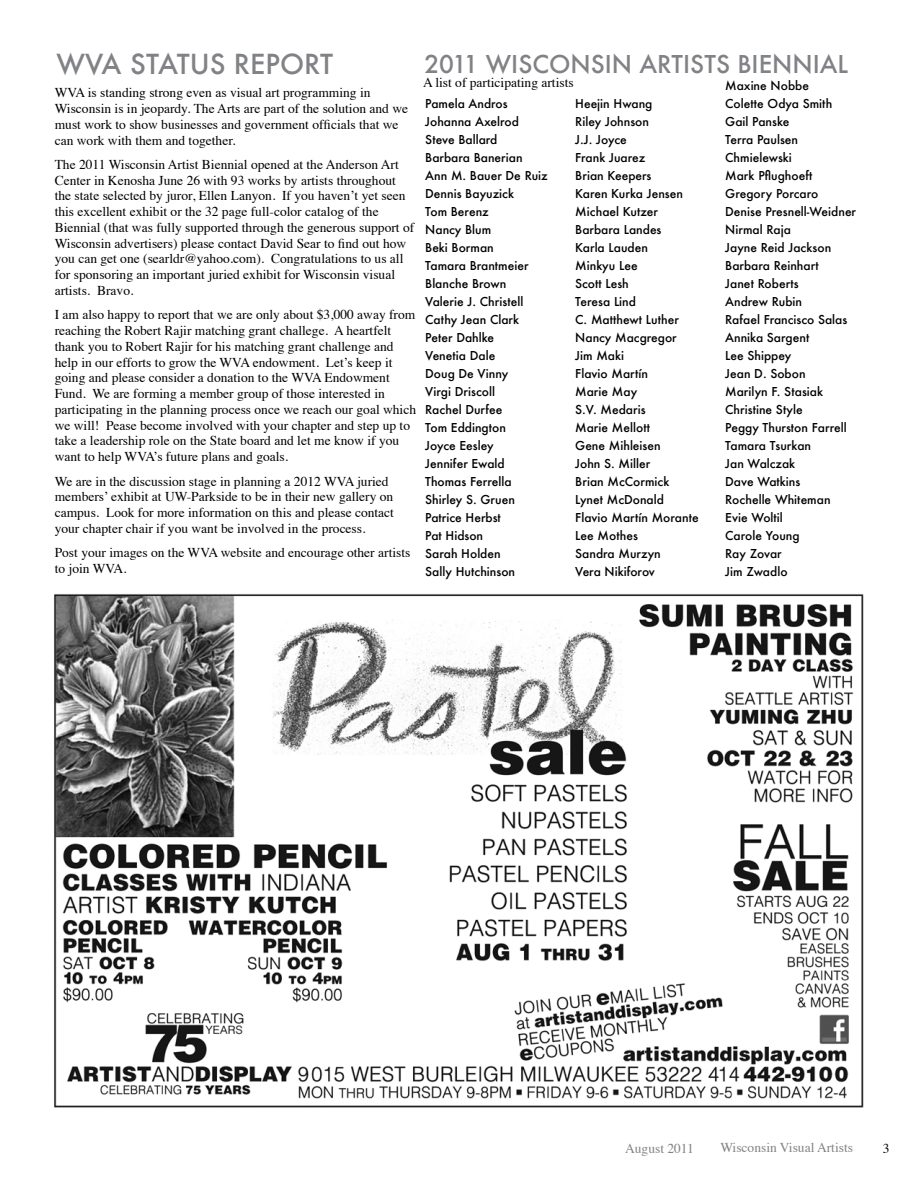
<style>
.page{position:relative;width:918px;height:1188px;background:#fff}
.page>*{position:absolute;margin:0;border:0;box-sizing:border-box;transform-origin:0 0}
.t1{font:500 27px "Futura";color:#808285}
.t2{font:500 24px "Futura";color:#808285}
.t3{font:13.5px/15.8px "Times";color:#000}
.t4{font:13.5px "Times";color:#808285}
.t5{font:500 12px/18px "Futura";color:#000}
</style>
<div class="page">
<img style="left:54px;top:594px;width:810px;height:514px">
<h1 class="t1" style="left:56px;top:46px;width:278px">WVA Status report</h1>
<h2 class="t2" style="left:424px;top:47px;width:421px">2011 Wisconsin Artists Biennial</h2>
<p class="t3" style="left:423px;top:73px;width:152px">A list of participating artists</p>
<p class="t5" style="left:725px;top:76px;width:132px">Maxine Nobbe<br>Colette Odya Smith<br>Gail Panske<br>Terra Paulsen<br>Chmielewski<br>Mark Pflughoeft<br>Gregory Porcaro<br>Denise Presnell-Weidner<br>Nirmal Raja<br>Jayne Reid Jackson<br>Barbara Reinhart<br>Janet Roberts<br>Andrew Rubin<br>Rafael Francisco Salas<br>Annika Sargent<br>Lee Shippey<br>Jean D. Sobon<br>Marilyn F. Stasiak<br>Christine Style<br>Peggy Thurston Farrell<br>Tamara Tsurkan<br>Jan Walczak<br>Dave Watkins<br>Rochelle Whiteman<br>Evie Woltil<br>Carole Young<br>Ray Zovar<br>Jim Zwadlo</p>
<p class="t3" style="left:55px;top:84px;width:355px">WVA is standing strong even as visual art programming in Wisconsin is in jeopardy. The Arts are part of the solution and we must work to show businesses and government officials that we can work with them and together.</p>
<p class="t3" style="left:55px;top:155px;width:361px">The 2011 Wisconsin Artist Biennial opened at the Anderson Art Center in Kenosha June 26 with 93 works by artists throughout the state selected by juror, Ellen Lanyon. If you haven’t yet seen this excellent exhibit or the 32 page full-color catalog of the Biennial (that was fully supported through the generous support of Wisconsin advertisers) please contact David Sear to find out how you can get one (searldr@yahoo.com). Congratulations to us all for sponsoring an important juried exhibit for Wisconsin visual artists. Bravo.</p>
<p class="t3" style="left:55px;top:306px;width:363px">I am also happy to report that we are only about $3,000 away from reaching the Robert Rajir matching grant challege. A heartfelt thank you to Robert Rajir for his matching grant challenge and help in our efforts to grow the WVA endowment. Let’s keep it going and please consider a donation to the WVA Endowment Fund. We are forming a member group of those interested in participating in the planning process once we reach our goal which we will! Pease become involved with your chapter and step up to take a leadership role on the State board and let me know if you want to help WVA’s future plans and goals.</p>
<p class="t3" style="left:55px;top:472px;width:341px">We are in the discussion stage in planning a 2012 WVA juried members’ exhibit at UW-Parkside to be in their new gallery on campus. Look for more information on this and please contact your chapter chair if you want be involved in the process.</p>
<p class="t3" style="left:55px;top:544px;width:357px">Post your images on the WVA website and encourage other artists to join WVA.</p>
<p class="t5" style="left:425px;top:94px;width:124px">Pamela Andros<br>Johanna Axelrod<br>Steve Ballard<br>Barbara Banerian<br>Ann M. Bauer De Ruiz<br>Dennis Bayuzick<br>Tom Berenz<br>Nancy Blum<br>Beki Borman<br>Tamara Brantmeier<br>Blanche Brown<br>Valerie J. Christell<br>Cathy Jean Clark<br>Peter Dahlke<br>Venetia Dale<br>Doug De Vinny<br>Virgi Driscoll<br>Rachel Durfee<br>Tom Eddington<br>Joyce Eesley<br>Jennifer Ewald<br>Thomas Ferrella<br>Shirley S. Gruen<br>Patrice Herbst<br>Pat Hidson<br>Sarah Holden<br>Sally Hutchinson</p>
<p class="t5" style="left:575px;top:94px;width:125px">Heejin Hwang<br>Riley Johnson<br>J.J. Joyce<br>Frank Juarez<br>Brian Keepers<br>Karen Kurka Jensen<br>Michael Kutzer<br>Barbara Landes<br>Karla Lauden<br>Minkyu Lee<br>Scott Lesh<br>Teresa Lind<br>C. Matthewt Luther<br>N ancy Macgregor<br>Jim Maki<br>Flavio Martín<br>Marie May<br>S.V. Medaris<br>Marie Mellott<br>Gene Mihleisen<br>John S. Miller<br>Brian McCormick<br>Lynet McDonald<br>Flavio Martín Morante<br>Lee Mothes<br>Sandra Murzyn<br>Vera N ikiforov</p>
<p class="t4" style="left:625px;top:1135px;width:70px">August 2011</p>
<p class="t4" style="left:720px;top:1135px;width:134px">Wisconsin Visual Artists</p>
<p class="t3" style="left:883px;top:1139px;width:8px">3</p>
</div>
